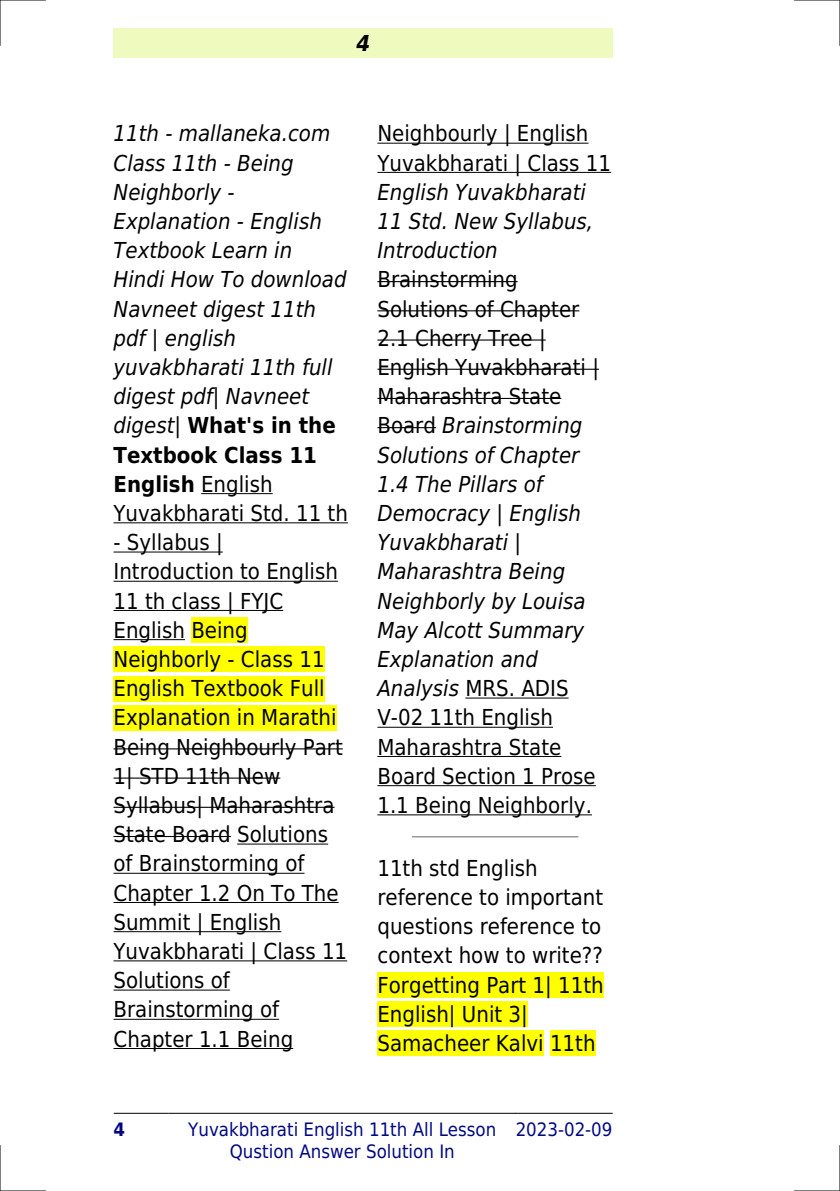
<style>
.page{position:relative;width:840px;height:1191px;background:#fff}
.page>*{position:absolute;margin:0;border:0;box-sizing:border-box;transform-origin:0 0}
.t1{font:22px/29.2px "DejaVu Sans Condensed";color:#000}
.t2{font:italic 22px/29.2px "DejaVu Sans Condensed";color:#000}
.t3{font:italic 700 22px "DejaVu Sans Condensed";color:#000}
.t4{font:18.6px/22.2px "DejaVu Sans Condensed";color:#000880;text-align:center}
.t5{font:700 18.6px "DejaVu Sans Condensed";color:#000880}
.s1{font-weight:700;font-style:normal}
.s2{font-style:normal}
.s3{font-style:italic}
</style>
<div class="page">
<div style="left:113px;top:28px;width:499px;height:30px;background:#effbbe"></div>
<hr style="left:114px;top:1113px;width:55px;height:1px;background:#000">
<hr style="left:169px;top:1113px;width:346px;height:1px;background:#000">
<hr style="left:515px;top:1113px;width:97px;height:1px;background:#000">
<hr style="left:201px;top:493px;width:71px;height:1px;background:#000">
<hr style="left:113px;top:522px;width:235px;height:1px;background:#000">
<hr style="left:113px;top:551px;width:110px;height:1px;background:#000">
<hr style="left:113px;top:581px;width:225px;height:1px;background:#000">
<hr style="left:113px;top:610px;width:170px;height:1px;background:#000">
<hr style="left:113px;top:639px;width:72px;height:1px;background:#000">
<div style="left:191px;top:617px;width:56px;height:26px;background:#ff0"></div>
<div style="left:113px;top:646px;width:211px;height:26px;background:#ff0"></div>
<div style="left:113px;top:676px;width:211px;height:25px;background:#ff0"></div>
<div style="left:113px;top:705px;width:223px;height:25px;background:#ff0"></div>
<hr style="left:113px;top:748px;width:229px;height:1px;background:#000">
<hr style="left:113px;top:777px;width:167px;height:1px;background:#000">
<hr style="left:113px;top:806px;width:221px;height:2px;background:#000">
<hr style="left:113px;top:836px;width:118px;height:1px;background:#000">
<hr style="left:237px;top:843px;width:91px;height:1px;background:#000">
<hr style="left:113px;top:872px;width:191px;height:1px;background:#000">
<hr style="left:113px;top:902px;width:225px;height:1px;background:#000">
<hr style="left:113px;top:931px;width:168px;height:1px;background:#000">
<hr style="left:113px;top:960px;width:234px;height:1px;background:#000">
<hr style="left:113px;top:989px;width:117px;height:1px;background:#000">
<hr style="left:113px;top:1018px;width:166px;height:1px;background:#000">
<hr style="left:113px;top:1048px;width:180px;height:1px;background:#000">
<hr style="left:377px;top:143px;width:211px;height:1px;background:#000">
<hr style="left:377px;top:172px;width:233px;height:1px;background:#000">
<hr style="left:377px;top:281px;width:140px;height:1px;background:#000">
<hr style="left:377px;top:310px;width:202px;height:1px;background:#000">
<hr style="left:377px;top:339px;width:168px;height:1px;background:#000">
<hr style="left:377px;top:369px;width:221px;height:1px;background:#000">
<hr style="left:377px;top:398px;width:184px;height:1px;background:#000">
<hr style="left:377px;top:427px;width:59px;height:1px;background:#000">
<hr style="left:465px;top:697px;width:103px;height:1px;background:#000">
<hr style="left:377px;top:727px;width:175px;height:1px;background:#000">
<hr style="left:377px;top:756px;width:184px;height:1px;background:#000">
<hr style="left:377px;top:785px;width:218px;height:1px;background:#000">
<hr style="left:377px;top:814px;width:214px;height:1px;background:#000">
<hr style="left:412px;top:836px;width:165px;height:1px;background:#999">
<div style="left:377px;top:972px;width:226px;height:25px;background:#ff0"></div>
<div style="left:377px;top:1001px;width:150px;height:26px;background:#ff0"></div>
<div style="left:377px;top:1030px;width:166px;height:26px;background:#ff0"></div>
<div style="left:549px;top:1030px;width:46px;height:26px;background:#ff0"></div>
<hr style="left:0;top:0;width:45px;height:1px;background:#000">
<hr style="left:794px;top:0;width:45px;height:1px;background:#000">
<hr style="left:0;top:1190px;width:45px;height:1px;background:#000">
<hr style="left:794px;top:1190px;width:45px;height:1px;background:#000">
<hr style="left:0;top:0;width:1px;height:45px;background:#000">
<hr style="left:0;top:1145px;width:1px;height:46px;background:#000">
<hr style="left:839px;top:0;width:1px;height:45px;background:#000">
<hr style="left:839px;top:1145px;width:1px;height:46px;background:#000">
<p class="t3" style="left:356px;top:30px;width:15px">4</p>
<p class="t2" style="left:113px;top:119px;width:236px">11th - mallaneka.com<br>Class 11th - Being<br>Neighborly -<br>Explanation - English<br>Textbook Learn in<br>Hindi How To download<br>Navneet digest 11th pdf | english yuvakbharati 11th full digest pdf| Navneet digest| <span class="s1">What's in the<br>Textbook Class 11<br>English</span> <span class="s2">English<br>Yuvakbharati Std. 11 th</span></p>
<p class="t1" style="left:113px;top:528px;width:235px">- Syllabus |<br>Introduction to English<br>11 th class | FYJC<br>English Being<br>Neighborly - Class 11<br>English Textbook Full<br>Explanation in Marathi<br>Being Neighbourly Part<br>1| STD 11th New<br>Syllabus| Maharashtra<br>State Board Solutions of Brainstorming of<br>Chapter 1.2 On To The<br>Summit | English<br>Yuvakbharati | Class 11<br>Solutions of<br>Brainstorming of<br>Chapter 1.1 Being</p>
<p class="t1" style="left:377px;top:119px;width:235px">Neighbourly | English<br>Yuvakbharati | Class 11</p>
<p class="t2" style="left:377px;top:177px;width:217px">English Yuvakbharati<br>11 Std. New Syllabus,<br>Introduction</p>
<p class="t1" style="left:377px;top:265px;width:223px">Brainstorming<br>Solutions of Chapter<br>2.1 Cherry Tree |<br>English Yuvakbharati |<br>Maharashtra State<br>Board <span class="s3">Brainstorming<br>Solutions of Chapter<br>1.4 The Pillars of<br>Democracy | English<br>Yuvakbharati |<br>Maharashtra Being<br>Neighborly by Louisa<br>May Alcott Summary<br>Explanation and<br>Analysis</span> MRS. ADIS<br>V-02 11th English<br>Maharashtra State<br>Board Section 1 Prose<br>1.1 Being Neighborly.</p>
<p class="t1" style="left:377px;top:853px;width:228px">11th std English reference to important questions reference to context how to write??<br>Forgetting Part 1| 11th<br>English| Unit 3|<br>Samacheer Kalvi 11th</p>
<p class="t5" style="left:113px;top:1118px;width:13px">4</p>
<p class="t4" style="left:188px;top:1118px;width:309px">Yuvakbharati English 11th All Lesson<br>Qustion Answer Solution In</p>
<p class="t4" style="left:515px;top:1118px;width:98px">2023-02-09</p>
</div>
